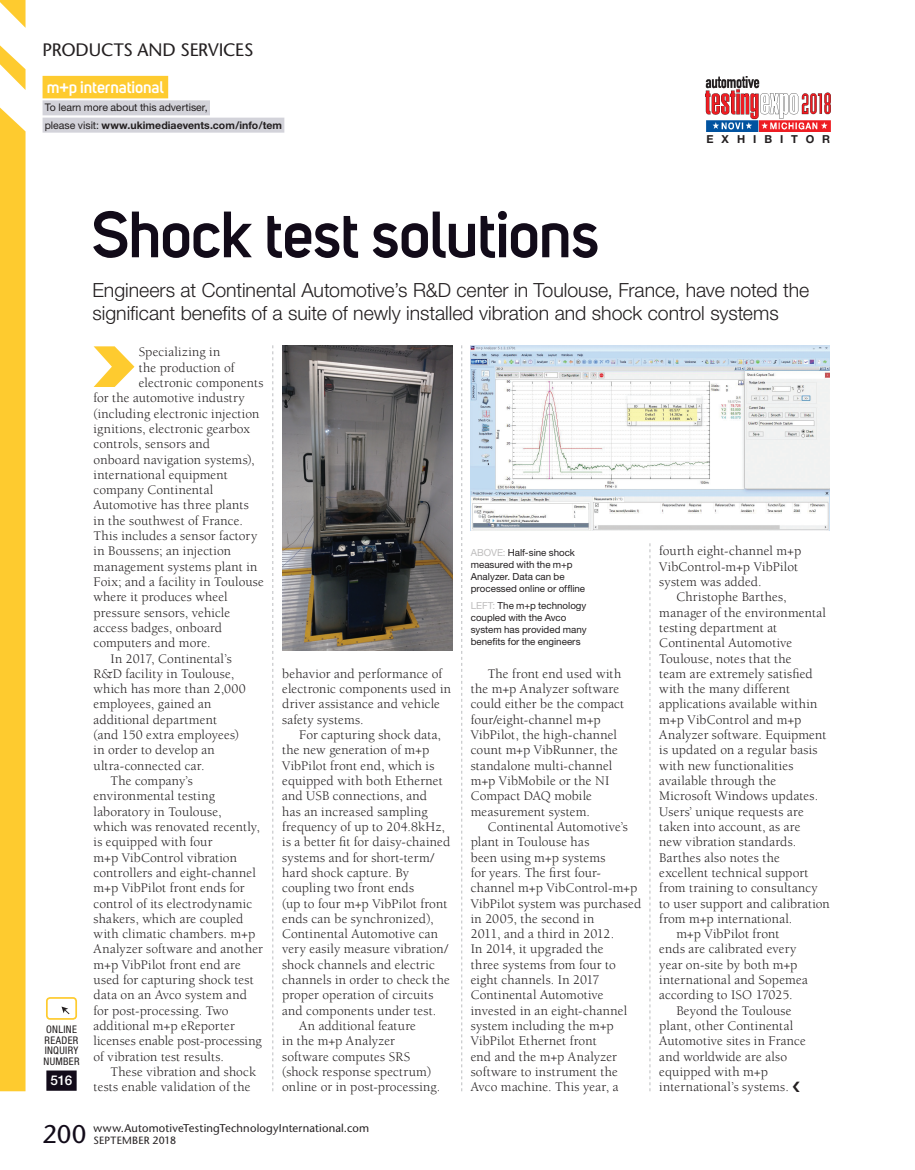
<style>
.page{position:relative;width:915px;height:1170px;background:#fff}
.page>*{position:absolute;margin:0;border:0;box-sizing:border-box;transform-origin:0 0}
.Headline{font:600 64.5px "Uni Sans";letter-spacing:-.02em;color:#120b19}
.folio_pagenumbers{font:25.5px "Stone Sans";color:#120b19}
.Standfirst{font:300 19.5px/22.5px "Helvetica Neue";letter-spacing:-.005em;color:#231f20}
.t1{font:18px "Stone Sans";letter-spacing:-.01em;color:#231f20}
.Company{font:600 16.5px "Uni Sans";letter-spacing:-.01em;color:#fff}
.Body_copy{font:13.5px/15.3px "Berkeley";letter-spacing:.01em;color:#231f20}
.Body_copy_first{font:13.5px "Berkeley";letter-spacing:.01em;color:#231f20}
.Inquiry_number{font:500 13.5px "Helvetica Neue";color:#fff}
.folio_webaddress{font:11.25px "Stone Sans";letter-spacing:.015em;color:#231f20}
.t2{font:700 10.95px "Helvetica Neue";letter-spacing:.725em;color:#231f20}
.contacts{font:700 10.5px "Helvetica Neue";letter-spacing:.005em;color:#231f20}
.contacts-2{font:10.5px "Helvetica Neue";color:#231f20}
.Inquiry_text{font:condensed 10.5px/10.5px "Helvetica Neue";letter-spacing:.03em;color:#231f20}
.folio_date{font:10.5px "Stone Sans";letter-spacing:.015em;color:#231f20}
.t3{font:9.75px/12px "Helvetica Neue";color:#231f20}
.s1{font-weight:400}
.s2{color:#bfbebe}
</style>
<div class="page">
<svg style="left:0;top:0;width:26px;height:1091px;background:#fecf42"></svg>
<div style="left:46px;top:996px;width:31px;height:23px;border:2px solid #fecb2f;border-radius:3px"></div>
<svg style="left:61px;top:1006px;width:8px;height:8px"></svg>
<div style="left:43px;top:76px;width:125px;height:22px;background:#fecb2f"></div>
<div style="left:43px;top:100px;width:167px;height:15px;background:#d3d3da"></div>
<div style="left:43px;top:118px;width:241px;height:15px;background:#d3d3da"></div>
<div style="left:46px;top:1070px;width:31px;height:20px;background:#120b19"></div>
<svg style="left:272px;top:345px;width:1px;height:746px"></svg>
<svg style="left:461px;top:345px;width:1px;height:746px"></svg>
<svg style="left:649px;top:543px;width:1px;height:548px"></svg>
<svg style="left:94px;top:346px;width:40px;height:41px"></svg>
<img style="left:282px;top:345px;width:170px;height:305px">
<img style="left:470px;top:345px;width:359px;height:185px">
<img style="left:705px;top:77px;width:125px;height:55px">
<h3 class="t1" style="left:43px;top:39px;width:212px">PRODUCTS AND SERVICES</h3>
<p class="Company" style="left:47px;top:78px;width:118px">m+p international</p>
<p class="contacts-2" style="left:45px;top:101px;width:164px">To learn more about this advertiser,</p>
<p class="contacts" style="left:45px;top:118px;width:239px"><span class="s1">please visit:</span> www.ukimediaevents.com/info/tem</p>
<p class="Headline" style="left:91px;top:196px;width:509px">Shock test solutions</p>
<p class="t2" style="left:706px;top:133px;width:125px">EXHIBITOR</p>
<p class="Standfirst" style="left:92px;top:278px;width:718px">Engineers at Continental Automotive’s R&amp;D center in Toulouse, France, have noted the significant benefits of a suite of newly installed vibration and shock control systems</p>
<p class="Inquiry_text" style="left:43px;top:1024px;width:38px">ONLINE<br>READER<br>INQUIRY<br>NUMBER</p>
<p class="Inquiry_number" style="left:51px;top:1072px;width:23px">516</p>
<p class="folio_pagenumbers" style="left:43px;top:1118px;width:45px">200</p>
<p class="Body_copy_first" style="left:139px;top:345px;width:83px">Specializing in</p>
<p class="Body_copy_first" style="left:139px;top:360px;width:97px">the production of</p>
<p class="Body_copy_first" style="left:139px;top:375px;width:126px">electronic components</p>
<p class="Body_copy_first" style="left:94px;top:391px;width:153px">for the automotive industry</p>
<p class="Body_copy_first" style="left:94px;top:406px;width:167px">(including electronic injection</p>
<p class="Body_copy_first" style="left:94px;top:421px;width:158px">ignitions, electronic gearbox</p>
<p class="Body_copy_first" style="left:94px;top:437px;width:118px">controls, sensors and</p>
<p class="Body_copy_first" style="left:94px;top:452px;width:162px">onboard navigation systems),</p>
<p class="Body_copy_first" style="left:94px;top:467px;width:136px">international equipment</p>
<p class="Body_copy_first" style="left:94px;top:482px;width:121px">company Continental</p>
<p class="Body_copy_first" style="left:94px;top:498px;width:157px">Automotive has three plants</p>
<p class="Body_copy_first" style="left:94px;top:513px;width:151px">in the southwest of France.</p>
<p class="Body_copy_first" style="left:94px;top:528px;width:165px">This includes a sensor factory</p>
<p class="Body_copy_first" style="left:94px;top:544px;width:139px">in Boussens; an injection</p>
<p class="Body_copy_first" style="left:94px;top:559px;width:165px">management systems plant in</p>
<p class="Body_copy_first" style="left:94px;top:574px;width:172px">Foix; and a facility in Toulouse</p>
<p class="Body_copy_first" style="left:94px;top:590px;width:135px">where it produces wheel</p>
<p class="Body_copy_first" style="left:94px;top:605px;width:138px">pressure sensors, vehicle</p>
<p class="Body_copy_first" style="left:94px;top:620px;width:130px">access badges, onboard</p>
<p class="Body_copy_first" style="left:94px;top:635px;width:118px">computers and more.</p>
<p class="Body_copy" style="left:94px;top:651px;width:154px;text-indent:17px">In 2017, Continental’s<br>R&amp;D facility in Toulouse, which has more than 2,000 employees, gained an additional department<br>(and 150 extra employees) in order to develop an ultra-connected car.</p>
<p class="Body_copy" style="left:94px;top:773px;width:171px;text-indent:17px">The company’s environmental testing laboratory in Toulouse,<br>which was renovated recently, is equipped with four<br>m+p VibControl vibration controllers and eight-channel m+p VibPilot front ends for control of its electrodynamic shakers, which are coupled with climatic chambers. m+p<br>Analyzer software and another m+p VibPilot front end are used for capturing shock test data on an Avco system and for post-processing. Two additional m+p eReporter licenses enable post-processing of vibration test results.</p>
<p class="Body_copy" style="left:94px;top:1064px;width:164px;text-indent:17px">These vibration and shock tests enable validation of the</p>
<p class="Body_copy" style="left:282px;top:666px;width:170px">behavior and performance of electronic components used in driver assistance and vehicle safety systems.</p>
<p class="Body_copy" style="left:282px;top:727px;width:169px;text-indent:17px">For capturing shock data, the new generation of m+p<br>VibPilot front end, which is equipped with both Ethernet and USB connections, and<br>has an increased sampling frequency of up to 204.8kHz, is a better fit for daisy-chained systems and for short-term/ hard shock capture. By coupling two front ends<br>(up to four m+p VibPilot front ends can be synchronized),<br>Continental Automotive can very easily measure vibration/ shock channels and electric channels in order to check the proper operation of circuits and components under test.</p>
<p class="Body_copy" style="left:282px;top:1018px;width:159px;text-indent:17px">An additional feature<br>in the m+p Analyzer software computes SRS (shock response spectrum) online or in post-processing.</p>
<p class="folio_webaddress" style="left:94px;top:1120px;width:277px">www.AutomotiveTestingTechnologyInternational.com</p>
<p class="folio_date" style="left:94px;top:1133px;width:84px">SEPTEMBER 2018</p>
<p class="t3" style="left:470px;top:546px;width:116px"><span class="s2">ABOVE:</span> Half-sine shock measured with the m+p<br>Analyzer. Data can be processed online or offline</p>
<p class="t3" style="left:470px;top:599px;width:117px"><span class="s2">LEFT:</span> The m+p technology coupled with the Avco system has provided many benefits for the engineers</p>
<p class="Body_copy" style="left:470px;top:666px;width:155px;text-indent:17px">The front end used with the m+p Analyzer software could either be the compact four/eight-channel m+p<br>VibPilot, the high-channel count m+p VibRunner, the standalone multi-channel m+p VibMobile or the NI<br>Compact DAQ mobile measurement system.</p>
<p class="Body_copy" style="left:470px;top:819px;width:172px;text-indent:17px">Continental Automotive’s plant in Toulouse has<br>been using m+p systems<br>for years. The first four&shy;channel m+p VibControl-m+p<br>VibPilot system was purchased in 2005, the second in<br>2011, and a third in 2012.<br>In 2014, it upgraded the<br>three systems from four to eight channels. In 2017<br>Continental Automotive invested in an eight-channel system including the m+p<br>VibPilot Ethernet front<br>end and the m+p Analyzer software to instrument the<br>Avco machine. This year, a</p>
<p class="Body_copy" style="left:659px;top:543px;width:143px">fourth eight-channel m+p<br>VibControl-m+p VibPilot system was added.</p>
<p class="Body_copy" style="left:659px;top:589px;width:172px;text-indent:17px">Christophe Barthes, manager of the environmental testing department at<br>Continental Automotive<br>Toulouse, notes that the<br>team are extremely satisfied with the many different applications available within m+p VibControl and m+p<br>Analyzer software. Equipment is updated on a regular basis with new functionalities available through the<br>Microsoft Windows updates.<br>Users’ unique requests are taken into account, as are<br>new vibration standards.<br>Barthes also notes the excellent technical support from training to consultancy to user support and calibration from m+p international.</p>
<p class="Body_copy" style="left:659px;top:926px;width:150px;text-indent:17px">m+p VibPilot front ends are calibrated every year on-site by both m+p international and Sopemea according to ISO 17025.</p>
<p class="Body_copy" style="left:659px;top:1002px;width:148px;text-indent:17px">Beyond the Toulouse plant, other Continental<br>Automotive sites in France and worldwide are also equipped with m+p international’s systems.</p>
</div>
